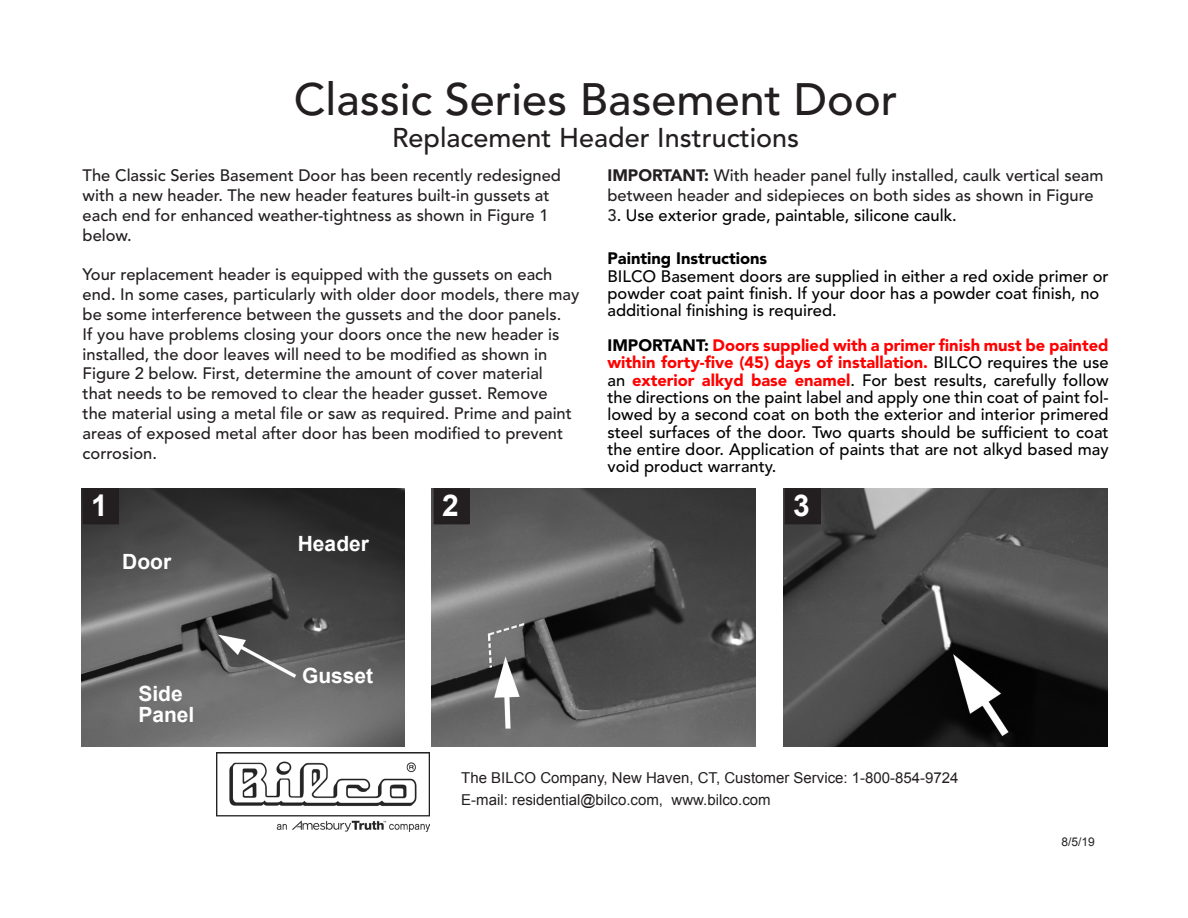
<style>
.page{position:relative;width:1188px;height:918px;background:#fff}
.page>*{position:absolute;margin:0;border:0;box-sizing:border-box;transform-origin:0 0}
.t1{font:500 45px "Avenir LT Std";color:#231f20}
.t2{font:700 30px "Arial";color:#fff}
.t3{font:500 27px "Avenir LT Std";color:#231f20}
.t4{font:700 21px "Arial";color:#fff}
.t5{font:500 16.5px/19.8px "Avenir LT Std";color:#231f20}
.t6{font:500 16.5px/17.2px "Avenir LT Std";color:#000}
.t7{font:900 16.5px "Avenir LT Std";color:#000}
.t8{font:15px "Arial";color:#231f20}
.t9{font:12px "Arial";color:#231f20}
.s1{font-weight:900}
.s2{color:#231f20}
.s3{font-weight:900;color:#f00}
</style>
<div class="page">
<img style="left:81px;top:488px;width:324px;height:258px">
<img style="left:432px;top:488px;width:324px;height:258px">
<img style="left:783px;top:488px;width:324px;height:258px">
<div style="left:83px;top:489px;width:35px;height:35px;background:#231f20"></div>
<div style="left:83px;top:488px;width:36px;height:36px;border:2px solid #231f20"></div>
<div style="left:434px;top:489px;width:35px;height:35px;background:#231f20"></div>
<div style="left:434px;top:488px;width:36px;height:36px;border:2px solid #231f20"></div>
<div style="left:785px;top:489px;width:35px;height:35px;background:#231f20"></div>
<div style="left:785px;top:488px;width:36px;height:36px;border:2px solid #231f20"></div>
<img style="left:217px;top:752px;width:213px;height:80px">
<p class="t1" style="left:294px;top:73px;width:605px">Classic Series Basement Door</p>
<p class="t3" style="left:392px;top:122px;width:409px">Replacement Header Instructions</p>
<p class="t5" style="left:83px;top:166px;width:480px">The Classic Series Basement Door has been recently redesigned with a new header. The new header features built-in gussets at each end for enhanced weather-tightness as shown in Figure 1 below.</p>
<p class="t5" style="left:83px;top:265px;width:498px">Your replacement header is equipped with the gussets on each end. In some cases, particularly with older door models, there may be some interference between the gussets and the door panels.<br>If you have problems closing your doors once the new header is installed, the door leaves will need to be modified as shown in Figure 2 below. First, determine the amount of cover material<br>that needs to be removed to clear the header gusset. Remove<br>the material using a metal file or saw as required. Prime and paint areas of exposed metal after door has been modified to prevent corrosion.</p>
<p class="t5" style="left:608px;top:166px;width:498px"><span class="s1">IMPORTANT:</span> With header panel fully installed, caulk vertical seam between header and sidepieces on both sides as shown in Figure</p>
<p class="t6" style="left:608px;top:207px;width:351px"><span class="s2">3</span>. Use exterior grade, paintable, silicone caulk.</p>
<p class="t7" style="left:608px;top:249px;width:161px">Painting Instructions</p>
<p class="t6" style="left:608px;top:268px;width:503px">BILCO Basement doors are supplied in either a red oxide primer or powder coat paint finish. If your door has a powder coat finish, no additional finishing is required.</p>
<p class="t6" style="left:607px;top:337px;width:503px;text-align:justify"><span class="s1">IMPORTANT:</span> <span class="s3">Doors supplied with a primer finish must be painted within forty-five (45) days of installation.</span> BILCO requires the use an <span class="s3">exterior alkyd base enamel</span>. For best results, carefully follow the directions on the paint label and apply one thin coat of paint fol&shy;lowed by a second coat on both the exterior and interior primered steel surfaces of the door. Two quarts should be sufficient to coat the entire door. Application of paints that are not alkyd based may void product warranty.</p>
<p class="t2" style="left:91px;top:486px;width:18px">1</p>
<p class="t2" style="left:442px;top:486px;width:18px">2</p>
<p class="t2" style="left:793px;top:486px;width:18px">3</p>
<p class="t4" style="left:122px;top:548px;width:50px">Door</p>
<p class="t4" style="left:138px;top:680px;width:46px">Side</p>
<p class="t4" style="left:138px;top:701px;width:58px">Panel</p>
<p class="t4" style="left:298px;top:530px;width:73px">Header</p>
<p class="t4" style="left:302px;top:662px;width:73px">Gusset</p>
<p class="t8" style="left:461px;top:768px;width:499px">The BILCO Company, New Haven, CT, Customer Service: 1-800-854-9724</p>
<p class="t8" style="left:461px;top:790px;width:311px">E-mail: residential@bilco.com, www.bilco.com</p>
<p class="t9" style="left:1061px;top:834px;width:35px">8/5/19</p>
</div>
